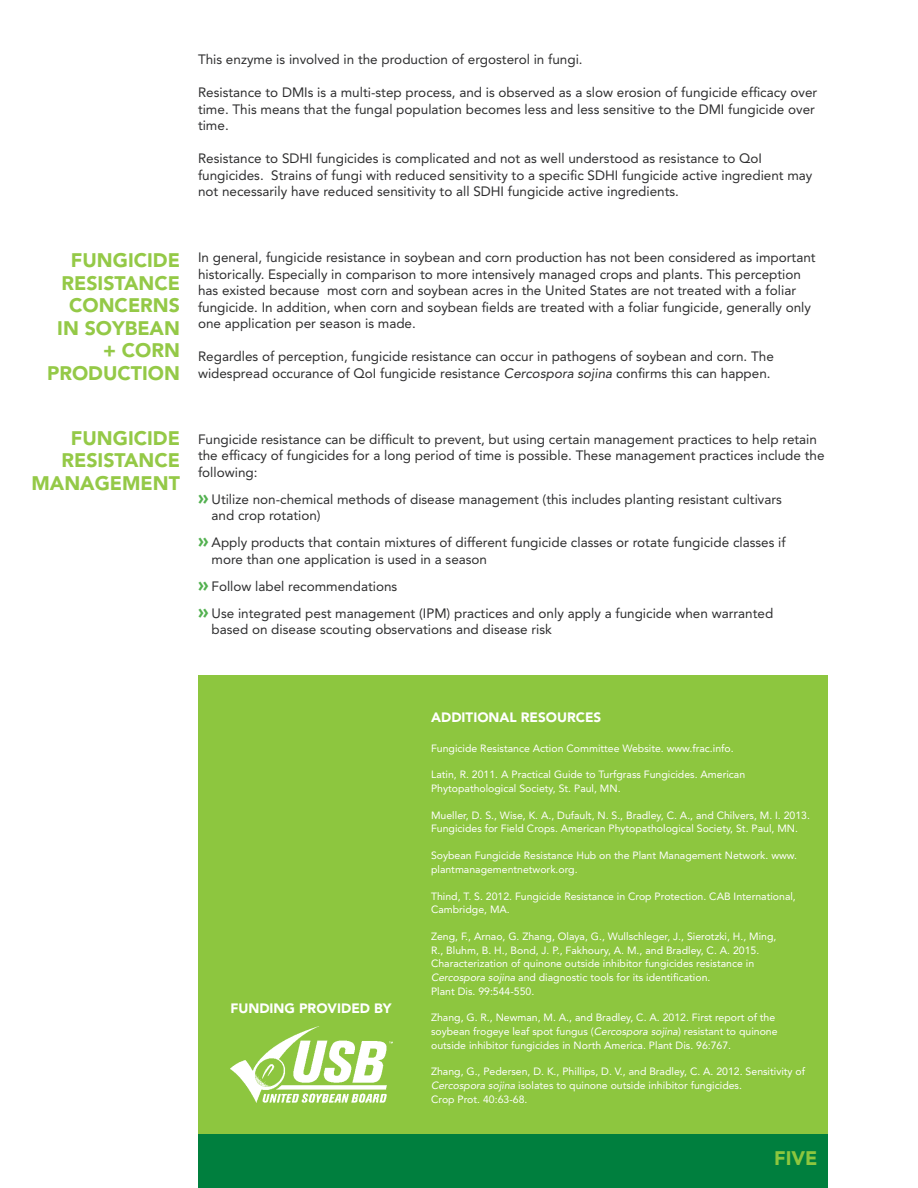
<style>
.page{position:relative;width:918px;height:1188px;background:#fff}
.page>*{position:absolute;margin:0;border:0;box-sizing:border-box;transform-origin:0 0}
.t1{font:900 19.5px/22.5px "Avenir";color:#94c947;text-align:right}
.t2{font:900 19.5px "Avenir";color:#8dc63f}
.t3{font:13.5px/16.5px "Avenir";color:#2e2e2f}
.t4{font:900 13.5px "Avenir";color:#fff}
.t5{font:10.5px/13.5px "Avenir";color:#fff}
.s1{font-style:italic}
.s2{font-weight:900;font-size:19.5px;color:#52b04f}
</style>
<div class="page">
<div style="left:198px;top:675px;width:630px;height:505px;background:#8dc63f"></div>
<div style="left:198px;top:1134px;width:630px;height:54px;background:#007f3e"></div>
<img style="left:230px;top:1026px;width:162px;height:76px">
<p class="t3" style="left:198px;top:51px;width:386px">This enzyme is involved in the production of ergosterol in fungi.</p>
<p class="t3" style="left:198px;top:84px;width:621px">Resistance to DMIs is a multi-step process, and is observed as a slow erosion of fungicide efficacy over time. This means that the fungal population becomes less and less sensitive to the DMI fungicide over time.</p>
<p class="t3" style="left:198px;top:150px;width:616px">Resistance to SDHI fungicides is complicated and not as well understood as resistance to QoI fungicides. Strains of fungi with reduced sensitivity to a specific SDHI fungicide active ingredient may not necessarily have reduced sensitivity to all SDHI fungicide active ingredients.</p>
<h1 class="t1" style="left:47px;top:249px;width:134px">FUNGICIDE<br>RESISTANCE<br>CONCERNS<br>IN SOYBEAN + CORN<br>PRODUCTION</h1>
<p class="t3" style="left:198px;top:249px;width:619px">In general, fungicide resistance in soybean and corn production has not been considered as important historically. Especially in comparison to more intensively managed crops and plants. This perception has existed because most corn and soybean acres in the United States are not treated with a foliar fungicide. In addition, when corn and soybean fields are treated with a foliar fungicide, generally only one application per season is made.</p>
<p class="t3" style="left:198px;top:348px;width:577px">Regardles of perception, fungicide resistance can occur in pathogens of soybean and corn. The widespread occurance of QoI fungicide resistance <span class="s1">Cercospora sojina</span> confirms this can happen.</p>
<h1 class="t1" style="left:32px;top:427px;width:150px">FUNGICIDE<br>RESISTANCE<br>MANAGEMENT</h1>
<p class="t3" style="left:198px;top:431px;width:628px">Fungicide resistance can be difficult to prevent, but using certain management practices to help retain the efficacy of fungicides for a long period of time is possible. These management practices include the following:</p>
<p class="t3" style="left:212px;top:491px;width:572px;text-indent:-14px"><span class="s2">»</span> Utilize non-chemical methods of disease management (this includes planting resistant cultivars and crop rotation)</p>
<p class="t3" style="left:212px;top:534px;width:576px;text-indent:-14px"><span class="s2">»</span> Apply products that contain mixtures of different fungicide classes or rotate fungicide classes if more than one application is used in a season</p>
<p class="t3" style="left:198px;top:573px;width:577px;line-height:27px"><span class="s2">»</span> Follow label recommendations<br><span class="s2">»</span> Use integrated pest management (IPM) practices and only apply a fungicide when warranted</p>
<p class="t3" style="left:212px;top:621px;width:342px">based on disease scouting observations and disease risk</p>
<p class="t4" style="left:230px;top:1001px;width:163px">FUNDING PROVIDED BY</p>
<p class="t4" style="left:431px;top:709px;width:172px">ADDITIONAL RESOURCES</p>
<p class="t5" style="left:431px;top:741px;width:304px">Fungicide Resistance Action Committee Website. www.frac.info.</p>
<p class="t5" style="left:431px;top:768px;width:316px">Latin, R. 2011. A Practical Guide to Turfgrass Fungicides. American<br>Phytopathological Society, St. Paul, MN.</p>
<p class="t5" style="left:431px;top:809px;width:380px">Mueller, D. S., Wise, K. A., Dufault, N. S., Bradley, C. A., and Chilvers, M. I. 2013.<br>Fungicides for Field Crops. American Phytopathological Society, St. Paul, MN.</p>
<p class="t5" style="left:431px;top:849px;width:367px">Soybean Fungicide Resistance Hub on the Plant Management Network. www. plantmanagementnetwork.org.</p>
<p class="t5" style="left:431px;top:890px;width:366px">Thind, T. S. 2012. Fungicide Resistance in Crop Protection. CAB International,<br>Cambridge, MA.</p>
<p class="t5" style="left:431px;top:930px;width:347px">Zeng, F., Arnao, G. Zhang, Olaya, G., Wullschleger, J., Sierotzki, H., Ming, R., Bluhm, B. H., Bond, J. P., Fakhoury, A. M., and Bradley, C. A. 2015.<br>Characterization of quinone outside inhibitor fungicides resistance in <span class="s1">Cercospora sojina</span> and diagnostic tools for its identification.<br>Plant Dis. 99:544-550.</p>
<p class="t5" style="left:431px;top:1011px;width:348px">Zhang, G. R., Newman, M. A., and Bradley, C. A. 2012. First report of the soybean frogeye leaf spot fungus (<span class="s1">Cercospora sojina</span>) resistant to quinone outside inhibitor fungicides in North America. Plant Dis. 96:767.</p>
<p class="t5" style="left:431px;top:1065px;width:376px">Zhang, G., Pedersen, D. K., Phillips, D. V., and Bradley, C. A. 2012. Sensitivity of<br><span class="s1">Cercospora sojina</span> isolates to quinone outside inhibitor fungicides.<br>Crop Prot. 40:63-68.</p>
<h1 class="t2" style="left:774px;top:1146px;width:45px">FIVE</h1>
</div>
